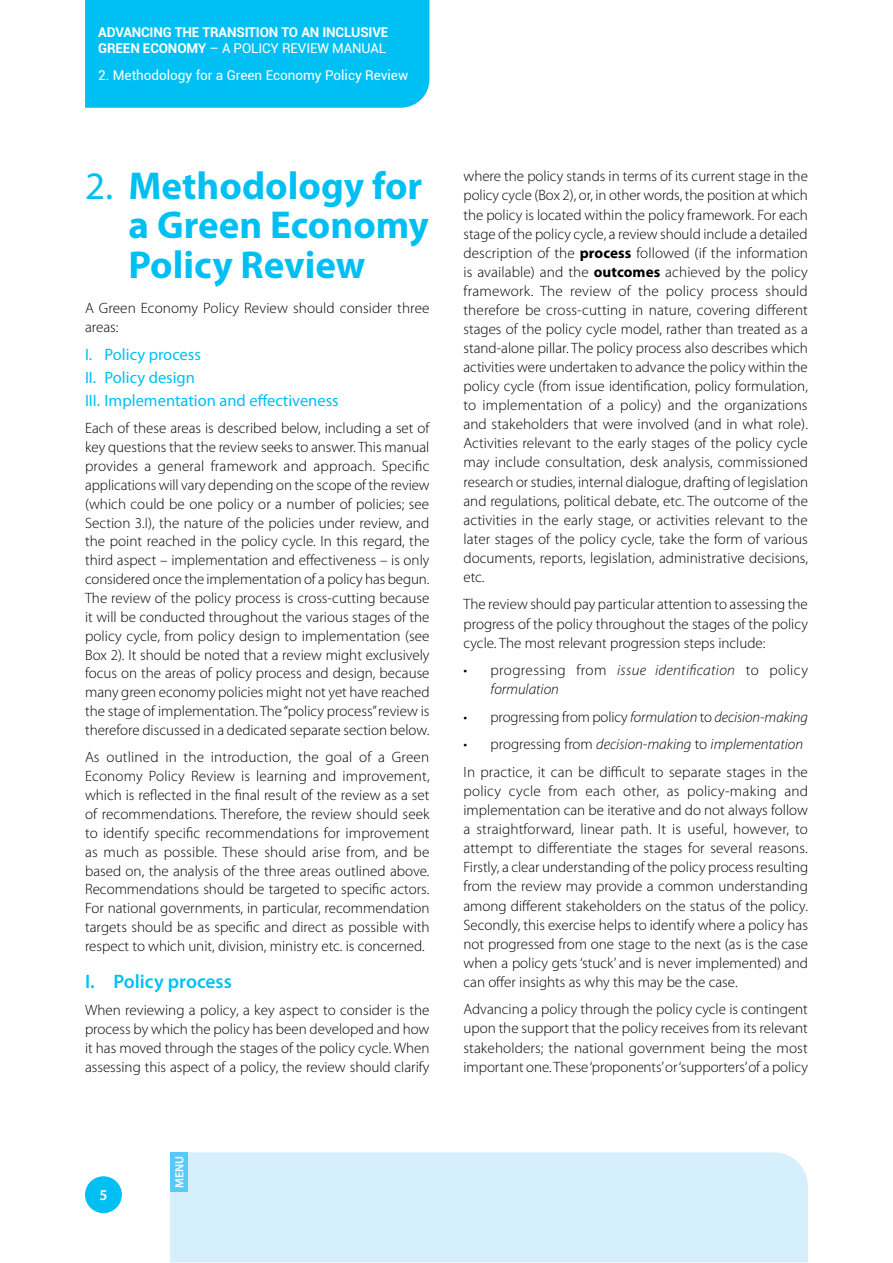
<style>
.page{position:relative;width:893px;height:1263px;background:#fff}
.page>*{position:absolute;margin:0;border:0;box-sizing:border-box;transform-origin:0 0}
.t1{font:700 39px/39.2px "Myriad Pro";color:#00c0f3}
.t2{font:600 19.5px "Myriad Pro";color:#00c0f3}
.t3{font:16.5px/23.1px "Myriad Pro";color:#00c0f3}
.t4{font:300 15px/19px "Myriad Pro";color:#000;text-align:justify}
.t5{font:italic 300 15px/19px "Myriad Pro";letter-spacing:-.005em;color:#000}
.t6{font:600 15px "Myriad Pro";color:#fff}
.t7{font:700 13.5px/16.5px "Roboto";letter-spacing:-.01em;color:#fff}
.t8{font:13.5px "Roboto";color:#fff}
.t9{font:600 12px "Myriad Pro";color:#fff}
.s1{font-weight:400}
.s2{font-weight:700}
.s3{font-style:normal}
.s4{font-style:italic}
</style>
<div class="page">
<div style="left:85px;top:1176px;width:37px;height:37px;background:#00c0f3;border-radius:50%"></div>
<div style="left:85px;top:0;width:344px;height:108px;background:#00c0f3"></div>
<div style="left:170px;top:1152px;width:638px;height:110px;background:#d5effc"></div>
<div style="left:170px;top:1152px;width:18px;height:40px;background:#57caf5"></div>
<p class="t7" style="left:98px;top:23px;width:292px">ADVANCING THE TRANSITION TO AN INCLUSIVE<br>GREEN ECONOMY <span class="s1">– A POLICY REVIEW MANUAL</span></p>
<p class="t8" style="left:98px;top:66px;width:311px">2. Methodology for a Green Economy Policy Review</p>
<h1 class="t1" style="left:129px;top:165px;width:302px;text-indent:-43px"><span class="s1">2.</span> Methodology for a Green Economy<br>Policy Review</h1>
<p class="t4" style="left:85px;top:299px;width:346px">A Green Economy Policy Review should consider three areas:</p>
<p class="t3" style="left:85px;top:342px;width:255px">I. Policy process<br>II. Policy design<br>III. Implementation and effectiveness</p>
<p class="t4" style="left:85px;top:419px;width:346px">Each of these areas is described below, including a set of key questions that the review seeks to answer. This manual provides a general framework and approach. Specific applications will vary depending on the scope of the review (which could be one policy or a number of policies; see Section 3.I), the nature of the policies under review, and the point reached in the policy cycle. In this regard, the third aspect – implementation and effectiveness – is only considered once the implementation of a policy has begun.<br>The review of the policy process is cross-cutting because it will be conducted throughout the various stages of the policy cycle, from policy design to implementation (see Box 2). It should be noted that a review might exclusively focus on the areas of policy process and design, because many green economy policies might not yet have reached the stage of implementation. The “policy process” review is therefore discussed in a dedicated separate section below.</p>
<p class="t4" style="left:85px;top:748px;width:346px">As outlined in the introduction, the goal of a Green Economy Policy Review is learning and improvement, which is reflected in the final result of the review as a set of recommendations. Therefore, the review should seek to identify specific recommendations for improvement as much as possible. These should arise from, and be based on, the analysis of the three areas outlined above.<br>Recommendations should be targeted to specific actors.<br>For national governments, in particular, recommendation targets should be as specific and direct as possible with respect to which unit, division, ministry etc. is concerned.</p>
<h2 class="t2" style="left:85px;top:969px;width:148px">I. Policy process</h2>
<p class="t4" style="left:85px;top:1000px;width:346px">When reviewing a policy, a key aspect to consider is the process by which the policy has been developed and how it has moved through the stages of the policy cycle. When assessing this aspect of a policy, the review should clarify</p>
<p class="t6" style="left:99px;top:1186px;width:10px">5</p>
<p class="t9" style="left:172px;top:1188px;width:34px;rotate:-90deg">MENU</p>
<p class="t4" style="left:463px;top:167px;width:346px">where the policy stands in terms of its current stage in the policy cycle (Box 2), or, in other words, the position at which the policy is located within the policy framework. For each stage of the policy cycle, a review should include a detailed description of the <span class="s2">process</span> followed (if the information is available) and the <span class="s2">outcomes</span> achieved by the policy framework. The review of the policy process should therefore be cross-cutting in nature, covering different stages of the policy cycle model, rather than treated as a stand-alone pillar. The policy process also describes which activities were undertaken to advance the policy within the policy cycle (from issue identification, policy formulation, to implementation of a policy) and the organizations and stakeholders that were involved (and in what role).<br>Activities relevant to the early stages of the policy cycle may include consultation, desk analysis, commissioned research or studies, internal dialogue, drafting of legislation and regulations, political debate, etc. The outcome of the activities in the early stage, or activities relevant to the later stages of the policy cycle, take the form of various documents, reports, legislation, administrative decisions, etc.</p>
<p class="t4" style="left:463px;top:595px;width:346px">The review should pay particular attention to assessing the progress of the policy throughout the stages of the policy cycle. The most relevant progression steps include:</p>
<p class="t5" style="left:490px;top:660px;width:319px;text-indent:-27px"><span class="s3">• progressing from</span> issue identification <span class="s3">to policy </span>formulation</p>
<p class="t5" style="left:463px;top:707px;width:346px"><span class="s3">• progressing from policy</span> formulation <span class="s3">to</span> decision-making</p>
<p class="t4" style="left:463px;top:730px;width:346px;line-height:27.6px">• progressing from <span class="s4">decision-making</span> to <span class="s4">implementation<br></span>In practice, it can be difficult to separate stages in the</p>
<p class="t4" style="left:463px;top:781px;width:346px">policy cycle from each other, as policy-making and implementation can be iterative and do not always follow a straightforward, linear path. It is useful, however, to attempt to differentiate the stages for several reasons.<br>Firstly, a clear understanding of the policy process resulting from the review may provide a common understanding among different stakeholders on the status of the policy.<br>Secondly, this exercise helps to identify where a policy has not progressed from one stage to the next (as is the case when a policy gets ‘stuck’ and is never implemented) and can offer insights as why this may be the case.</p>
<p class="t4" style="left:463px;top:1000px;width:346px">Advancing a policy through the policy cycle is contingent upon the support that the policy receives from its relevant stakeholders; the national government being the most important one. These ‘proponents’ or ‘supporters’ of a policy</p>
</div>
